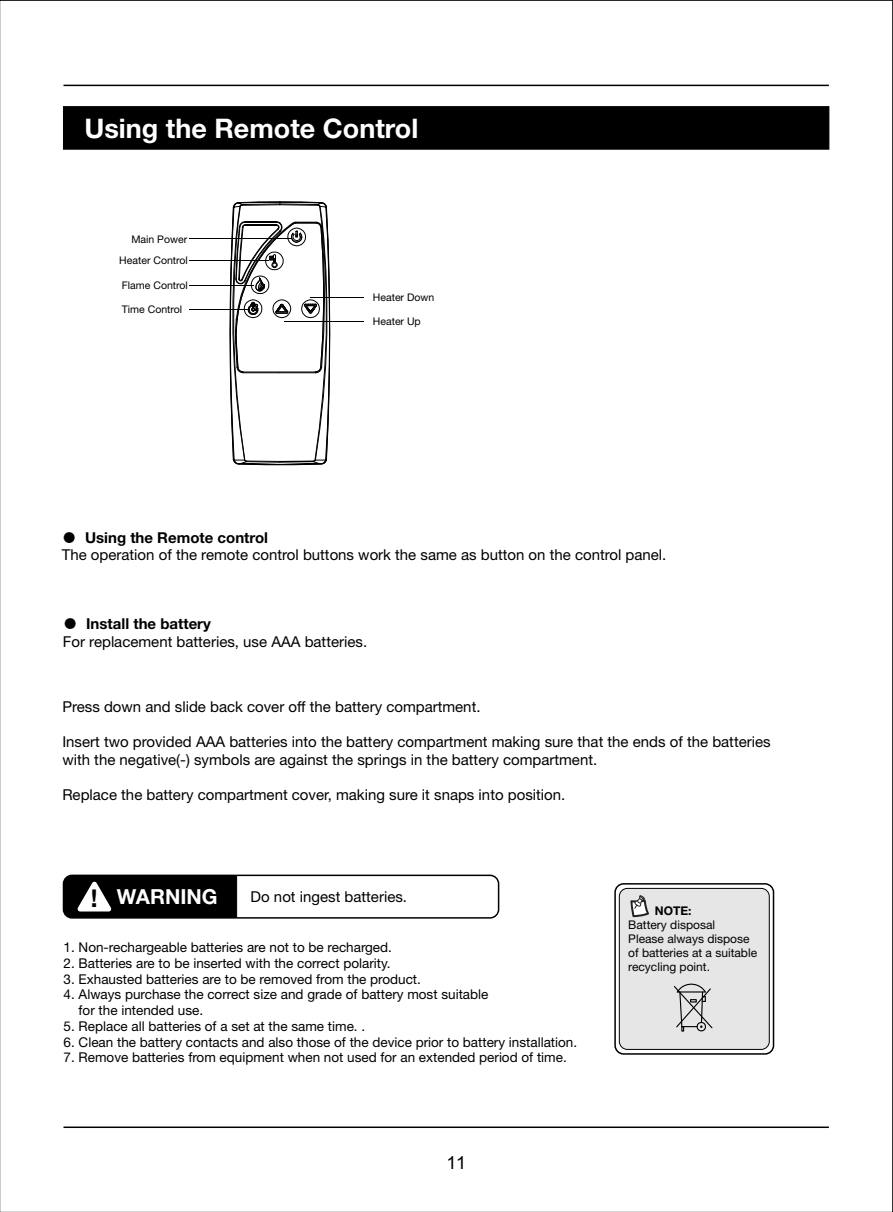
<style>
.page{position:relative;width:893px;height:1212px;background:#fff}
.page>*{position:absolute;margin:0;border:0;box-sizing:border-box;transform-origin:0 0}
.t1{font:700 27px "Helvetica Neue LT Std";color:#fff}
.t2{font:700 20.7px "Helvetica Neue LT Std";color:#fff}
.t3{font:18px "Arial";color:#000}
.t4{font:15px/17.7px "Helvetica Neue LT Std";color:#000}
.t5{font:13.5px/15.8px "Helvetica Neue LT Std";color:#000}
.t6{font:12px/14px "Helvetica Neue LT Std";color:#000}
.t7{font:700 12px "Helvetica Neue LT Std";color:#000}
.t8{font:10.5px "Helvetica Neue LT Std";color:#000}
.s1{font-family:"Dengxian"}
.s2{font-weight:700}
.s3{font-size:24.6px;color:#000}
</style>
<div class="page">
<hr style="left:63px;top:1126px;width:766px;height:2px;background:#000">
<hr style="left:63px;top:85px;width:766px;height:1px;background:#000">
<div style="left:63px;top:106px;width:766px;height:44px;background:#000;border:1px solid #000"></div>
<div style="left:63px;top:875px;width:174px;height:43px;background:#000;border:1px solid #000"></div>
<div style="left:63px;top:874px;width:436px;height:44px;border:2px solid #000;border-radius:9px"></div>
<svg style="left:78px;top:881px;width:34px;height:30px"></svg>
<div style="left:614px;top:883px;width:160px;height:172px;border:2px solid #000;border-radius:9px"></div>
<div style="left:619px;top:888px;width:151px;height:162px;background:#e6e6e6;border:1px solid #000;border-radius:8px"></div>
<svg style="left:674px;top:983px;width:39px;height:49px"></svg>
<svg style="left:630px;top:895px;width:19px;height:22px"></svg>
<svg style="left:230px;top:202px;width:100px;height:263px"></svg>
<hr style="left:189px;top:239px;width:103px;height:1px;background:#000">
<hr style="left:189px;top:260px;width:80px;height:1px;background:#000">
<hr style="left:189px;top:285px;width:64px;height:1px;background:#000">
<hr style="left:189px;top:309px;width:61px;height:1px;background:#000">
<hr style="left:284px;top:321px;width:80px;height:1px;background:#000">
<hr style="left:310px;top:297px;width:54px;height:1px;background:#000">
<h1 class="t1" style="left:84px;top:118px;width:335px">Using the Remote Control</h1>
<p class="t8" style="left:131px;top:235px;width:57px">Main Power</p>
<p class="t8" style="left:119px;top:256px;width:70px">Heater Control</p>
<p class="t8" style="left:122px;top:281px;width:67px">Flame Control</p>
<p class="t8" style="left:122px;top:306px;width:62px">Time Control</p>
<p class="t8" style="left:373px;top:294px;width:63px">Heater Down</p>
<p class="t8" style="left:373px;top:317px;width:50px">Heater Up</p>
<p class="t4" style="left:62px;top:530px;width:606px"><span class="s1">●</span> <span class="s2">Using the Remote control<br></span>The operation of the remote control buttons work the same as button on the control panel.</p>
<p class="t4" style="left:63px;top:617px;width:306px"><span class="s1">●</span> <span class="s2">Install the battery<br></span>For replacement batteries, use AAA batteries.</p>
<p class="t4" style="left:62px;top:700px;width:420px">Press down and slide back cover off the battery compartment.</p>
<p class="t4" style="left:62px;top:735px;width:710px">Insert two provided AAA batteries into the battery compartment making sure that the ends of the batteries with the negative(-) symbols are against the springs in the battery compartment.</p>
<p class="t4" style="left:62px;top:788px;width:504px">Replace the battery compartment cover, making sure it snaps into position.</p>
<h2 class="t2" style="left:91px;top:889px;width:128px"><span class="s3">!</span> WARNING</h2>
<p class="t4" style="left:251px;top:890px;width:158px">Do not ingest batteries.</p>
<p class="t5" style="left:64px;top:941px;width:330px">1. Non-rechargeable batteries are not to be recharged.</p>
<p class="t5" style="left:64px;top:957px;width:329px">2. Batteries are to be inserted with the correct polarity.</p>
<p class="t5" style="left:64px;top:973px;width:359px">3. Exhausted batteries are to be removed from the product.</p>
<p class="t5" style="left:79px;top:989px;width:411px;text-indent:-15px">4. Always purchase the correct size and grade of battery most suitable for the intended use.</p>
<p class="t5" style="left:64px;top:1020px;width:303px">5. Replace all batteries of a set at the same time. .</p>
<p class="t5" style="left:64px;top:1036px;width:515px">6. Clean the battery contacts and also those of the device prior to battery installation.</p>
<p class="t5" style="left:64px;top:1052px;width:505px">7. Remove batteries from equipment when not used for an extended period of time.</p>
<p class="t3" style="left:446px;top:1156px;width:21px">11</p>
<p class="t7" style="left:655px;top:906px;width:38px">NOTE:</p>
<p class="t6" style="left:628px;top:919px;width:130px">Battery disposal<br>Please always dispose of batteries at a suitable recycling point.</p>
</div>
